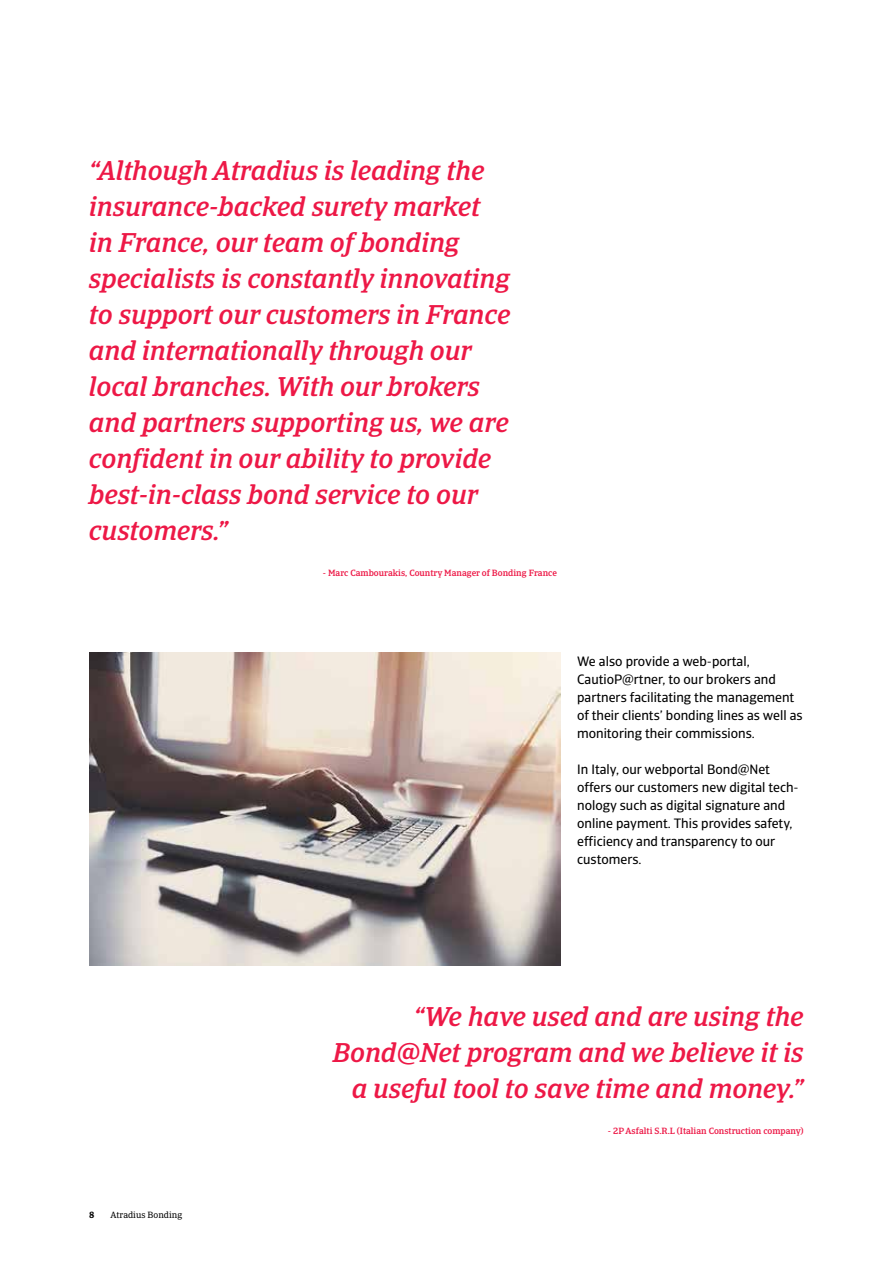
<style>
.page{position:relative;width:893px;height:1263px;background:#fff}
.page>*{position:absolute;margin:0;border:0;box-sizing:border-box;transform-origin:0 0}
.t1{font:italic 500 27px/36px "Catalana";color:#ed1846;text-align:right}
.t2{font:13.5px/18px "Catalana Sans";color:#000}
.t3{font:500 9px "Catalana";color:#ed1846}
.t4{font:9px "Catalana";color:#000}
.t5{font:700 9px "Catalana";color:#000}
</style>
<div class="page">
<img style="left:89px;top:652px;width:472px;height:314px">
<p class="t1" style="left:89px;top:153px;width:423px;text-align:left">“Although Atradius is leading the insurance-backed surety market in France, our team of bonding specialists is constantly innovating to support our customers in France and internationally through our local branches. With our brokers and partners supporting us, we are confident in our ability to provide best-in-class bond service to our customers.”</p>
<p class="t3" style="left:323px;top:567px;width:236px">- Marc Cambourakis, Country Manager of Bonding France</p>
<p class="t2" style="left:577px;top:652px;width:227px">We also provide a web-portal, CautioP@rtner, to our brokers and partners facilitating the management of their clients’ bonding lines as well as monitoring their commissions.</p>
<p class="t2" style="left:577px;top:760px;width:223px">In Italy, our webportal Bond@Net offers our customers new digital tech&shy;nology such as digital signature and online payment. This provides safety, efficiency and transparency to our customers.</p>
<p class="t5" style="left:89px;top:1209px;width:7px">8</p>
<p class="t4" style="left:111px;top:1210px;width:73px">Atradius Bonding</p>
<p class="t1" style="left:333px;top:999px;width:472px">“We have used and are using the<br>Bond@Net program and we believe it is a useful tool to save time and money.”</p>
<p class="t3" style="left:608px;top:1125px;width:197px">- 2P Asfalti S.R.L (Italian Construction company)</p>
</div>
